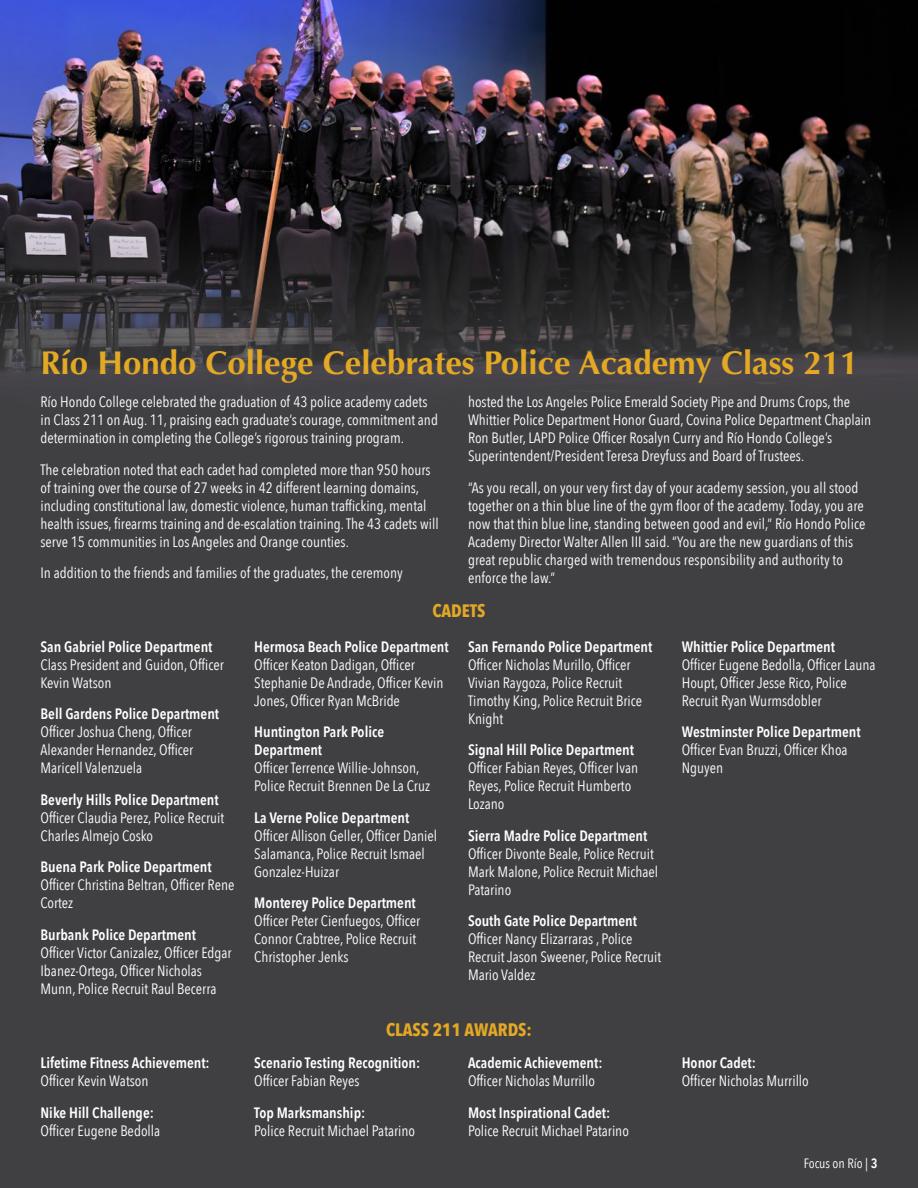
<style>
.page{position:relative;width:918px;height:1188px;background:#404042}
.page>*{position:absolute;margin:0;border:0;box-sizing:border-box;transform-origin:0 0}
.t1{font:700 33px "Optima";color:#e3a824}
.t2{font:700 18px "Avenir Next Condensed";color:#e3a824}
.t3{font:15px/18px "Avenir Next Condensed";color:#fff}
.t4{font:600 15px/18px "Avenir Next Condensed";color:#fff}
.t5{font:13.5px "Avenir Next Condensed";color:#fff}
.s1{font-weight:600}
</style>
<div class="page">
<img style="left:0;top:0;width:918px;height:384px">
<h1 class="t1" style="left:40px;top:343px;width:820px">Río Hondo College Celebrates Police Academy Class 211</h1>
<p class="t3" style="left:40px;top:392px;width:399px">Río Hondo College celebrated the graduation of 43 police academy cadets in Class 211 on Aug. 11, praising each graduate’s courage, commitment and determination in completing the College’s rigorous training program.</p>
<p class="t3" style="left:40px;top:460px;width:400px">The celebration noted that each cadet had completed more than 950 hours of training over the course of 27 weeks in 42 different learning domains, including constitutional law, domestic violence, human trafficking, mental health issues, firearms training and de-escalation training. The 43 cadets will serve 15 communities in Los Angeles and Orange counties.</p>
<p class="t3" style="left:40px;top:563px;width:364px">In addition to the friends and families of the graduates, the ceremony</p>
<p class="t3" style="left:468px;top:392px;width:405px">hosted the Los Angeles Police Emerald Society Pipe and Drums Crops, the Whittier Police Department Honor Guard, Covina Police Department Chaplain Ron Butler, LAPD Police Officer Rosalyn Curry and Río Hondo College’s Superintendent/President Teresa Dreyfuss and Board of Trustees.</p>
<p class="t3" style="left:468px;top:478px;width:399px">“As you recall, on your very first day of your academy session, you all stood together on a thin blue line of the gym floor of the academy. Today, you are now that thin blue line, standing between good and evil,” Río Hondo Police Academy Director Walter Allen III said. “You are the new guardians of this great republic charged with tremendous responsibility and authority to enforce the law.”</p>
<p class="t4" style="left:40px;top:637px;width:174px">San Gabriel Police Department</p>
<p class="t3" style="left:40px;top:655px;width:185px">Class President and Guidon, Officer<br>Kevin Watson</p>
<p class="t4" style="left:40px;top:705px;width:180px">Bell Gardens Police Department</p>
<p class="t3" style="left:40px;top:722px;width:154px;text-align:justify">Officer Joshua Cheng, Officer Alexander Hernandez, Officer Maricell Valenzuela</p>
<p class="t4" style="left:40px;top:790px;width:180px">Beverly Hills Police Department</p>
<p class="t3" style="left:40px;top:808px;width:185px">Officer Claudia Perez, Police Recruit<br>Charles Almejo Cosko</p>
<p class="t4" style="left:40px;top:858px;width:173px">Buena Park Police Department</p>
<p class="t3" style="left:40px;top:875px;width:195px">Officer Christina Beltran, Officer Rene<br>Cortez</p>
<p class="t4" style="left:40px;top:925px;width:157px">Burbank Police Department</p>
<p class="t3" style="left:40px;top:943px;width:193px">Officer Victor Canizalez, Officer Edgar<br>Ibanez-Ortega, Officer Nicholas<br>Munn, Police Recruit Raul Becerra</p>
<p class="t4" style="left:40px;top:1054px;width:171px">Lifetime Fitness Achievement:</p>
<p class="t3" style="left:40px;top:1071px;width:110px">Officer Kevin Watson</p>
<p class="t4" style="left:40px;top:1103px;width:115px">Nike Hill Challenge:</p>
<p class="t3" style="left:40px;top:1121px;width:121px">Officer Eugene Bedolla</p>
<p class="t2" style="left:432px;top:600px;width:55px">CADETS</p>
<p class="t4" style="left:254px;top:637px;width:196px">Hermosa Beach Police Department</p>
<p class="t3" style="left:254px;top:655px;width:191px">Officer Keaton Dadigan, Officer<br>Stephanie De Andrade, Officer Kevin<br>Jones, Officer Ryan McBride</p>
<p class="t4" style="left:254px;top:723px;width:131px">Huntington Park Police<br>Department</p>
<p class="t3" style="left:254px;top:758px;width:177px">Officer Terrence Willie-Johnson,<br>Police Recruit Brennen De La Cruz</p>
<p class="t4" style="left:254px;top:808px;width:157px">La Verne Police Department</p>
<p class="t3" style="left:254px;top:826px;width:185px">Officer Allison Geller, Officer Daniel<br>Salamanca, Police Recruit Ismael<br>Gonzalez-Huizar</p>
<p class="t4" style="left:254px;top:894px;width:163px">Monterey Police Department</p>
<p class="t3" style="left:254px;top:911px;width:168px">Officer Peter Cienfuegos, Officer<br>Connor Crabtree, Police Recruit<br>Christopher Jenks</p>
<p class="t4" style="left:468px;top:637px;width:186px">San Fernando Police Department</p>
<p class="t3" style="left:468px;top:655px;width:176px">Officer Nicholas Murillo, Officer<br>Vivian Raygoza, Police Recruit<br>Timothy King, Police Recruit Brice<br>Knight</p>
<p class="t4" style="left:468px;top:741px;width:167px">Signal Hill Police Department</p>
<p class="t3" style="left:468px;top:758px;width:172px">Officer Fabian Reyes, Officer Ivan<br>Reyes, Police Recruit Humberto<br>Lozano</p>
<p class="t4" style="left:468px;top:826px;width:181px">Sierra Madre Police Department</p>
<p class="t3" style="left:468px;top:844px;width:192px">Officer Divonte Beale, Police Recruit<br>Mark Malone, Police Recruit Michael<br>Patarino</p>
<p class="t4" style="left:468px;top:912px;width:171px">South Gate Police Department</p>
<p class="t3" style="left:468px;top:929px;width:195px">Officer Nancy Elizarraras , Police<br>Recruit Jason Sweener, Police Recruit<br>Mario Valdez</p>
<p class="t2" style="left:386px;top:1018px;width:147px">CLASS 211 AWARDS:</p>
<p class="t4" style="left:254px;top:1054px;width:168px">Scenario Testing Recognition:</p>
<p class="t3" style="left:254px;top:1071px;width:107px">Officer Fabian Reyes</p>
<p class="t4" style="left:254px;top:1103px;width:113px">Top Marksmanship:</p>
<p class="t3" style="left:254px;top:1121px;width:162px">Police Recruit Michael Patarino</p>
<p class="t4" style="left:468px;top:1054px;width:136px">Academic Achievement:</p>
<p class="t3" style="left:468px;top:1071px;width:129px">Officer Nicholas Murrillo</p>
<p class="t4" style="left:468px;top:1103px;width:144px">Most Inspirational Cadet:</p>
<p class="t3" style="left:468px;top:1121px;width:162px">Police Recruit Michael Patarino</p>
<p class="t4" style="left:682px;top:637px;width:155px">Whittier Police Department</p>
<p class="t3" style="left:682px;top:655px;width:195px">Officer Eugene Bedolla, Officer Launa<br>Houpt, Officer Jesse Rico, Police<br>Recruit Ryan Wurmsdobler</p>
<p class="t4" style="left:682px;top:723px;width:180px">Westminster Police Department</p>
<p class="t3" style="left:682px;top:740px;width:167px">Officer Evan Bruzzi, Officer Khoa<br>Nguyen</p>
<p class="t4" style="left:682px;top:1054px;width:76px">Honor Cadet:</p>
<p class="t3" style="left:682px;top:1071px;width:129px">Officer Nicholas Murrillo</p>
<p class="t5" style="left:804px;top:1152px;width:75px">Focus on Río | <span class="s1">3</span></p>
</div>
